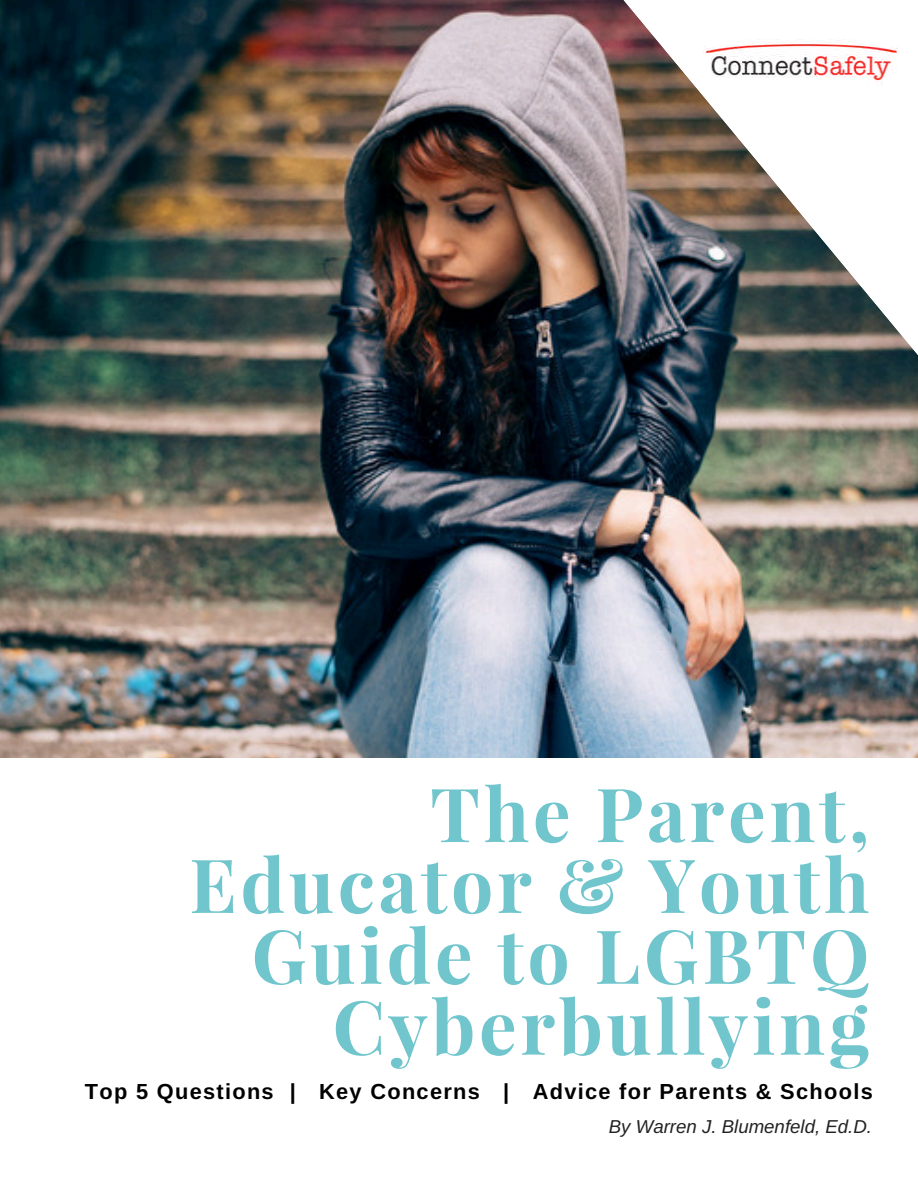
<style>
.page{position:relative;width:918px;height:1188px;background:#fff}
.page>*{position:absolute;margin:0;border:0;box-sizing:border-box;transform-origin:0 0}
.t1{font:700 74.7px/70.8px "Playfair Display";letter-spacing:.05em;color:#71c5cc;text-align:right}
.t2{font:700 21.75px "Arimo";letter-spacing:.06em;color:#000}
.t3{font:italic 18.6px "Arimo";color:#222}
</style>
<div class="page">
<img style="left:0;top:0;width:918px;height:758px">
<img style="left:623px;top:0;width:295px;height:356px">
<img style="left:703px;top:30px;width:195px;height:66px">
<h1 class="t1" style="left:189px;top:778px;width:681px">The Parent,<br>Educator &amp; Youth<br>Guide to LGBTQ<br>Cyberbullying</h1>
<p class="t2" style="left:85px;top:1080px;width:789px">Top 5 Questions | Key Concerns | Advice for Parents &amp; Schools</p>
<p class="t3" style="left:609px;top:1117px;width:265px">By Warren J. Blumenfeld, Ed.D.</p>
</div>
